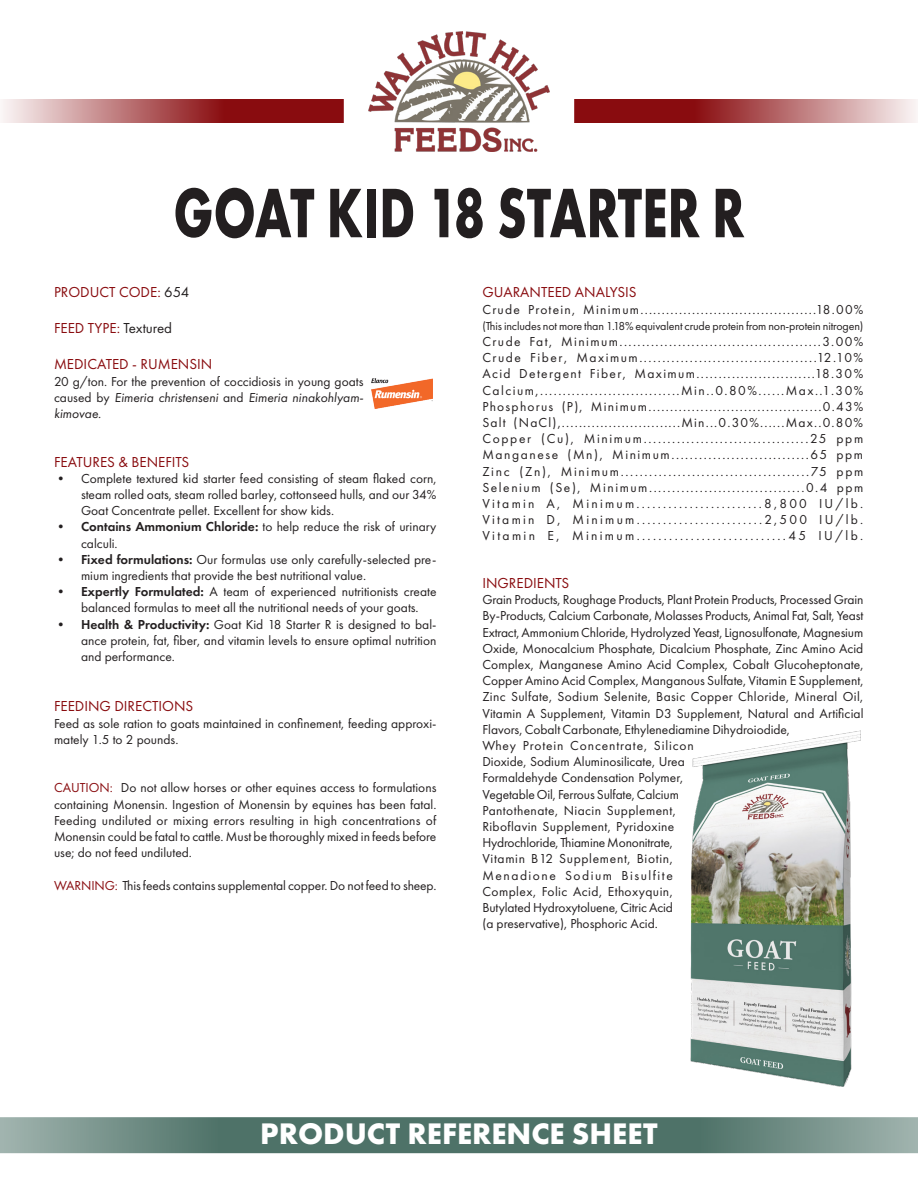
<style>
.page{position:relative;width:918px;height:1188px;background:#fff}
.page>*{position:absolute;margin:0;border:0;box-sizing:border-box;transform-origin:0 0}
.t1{font:700 72.6px "Futura PT";color:#231f20;scale:.71 1}
.t2{font:700 30.9px "Futura PT";color:#fff}
.t3{font:15px "Futura PT";color:#890c0f}
.t4{font:13.5px/16.2px "Futura PT";color:#231f20}
.t5{font:13.5px "Futura PT";letter-spacing:.09em;color:#231f20}
.t6{font:13.5px "Futura PT";letter-spacing:.11em;color:#231f20}
.t7{font:13.5px "Futura PT";letter-spacing:.125em;color:#231f20}
.t8{font:13.5px "Futura PT";letter-spacing:.115em;color:#231f20}
.t9{font:13.5px "Futura PT";letter-spacing:.165em;color:#231f20}
.t10{font:13.5px "Futura PT";letter-spacing:.105em;color:#231f20}
.t11{font:13.5px "Futura PT";letter-spacing:.095em;color:#231f20}
.t12{font:13.5px "Futura PT";letter-spacing:.1em;color:#231f20}
.t13{font:13.5px "Futura PT";letter-spacing:.175em;color:#231f20}
.t14{font:12px "Futura PT";letter-spacing:-.01em;color:#231f20}
.s1{color:#231f20}
.s2{font-style:italic}
.s3{font-weight:600}
.s4{color:#890c0f}
</style>
<div class="page">
<img style="left:369px;top:32px;width:180px;height:119px">
<svg style="left:3px;top:99px;width:341px;height:24px;background:#ad5759"></svg>
<svg style="left:574px;top:99px;width:342px;height:24px;background:#ad5759"></svg>
<svg style="left:0;top:1117px;width:459px;height:36px;background:#628279"></svg>
<svg style="left:459px;top:1117px;width:459px;height:36px;background:#628279"></svg>
<img style="left:690px;top:730px;width:170px;height:356px">
<img style="left:371px;top:378px;width:61px;height:31px">
<p class="t1" style="left:173px;top:166px;width:806px">GOAT KID 18 STARTER R</p>
<p class="t3" style="left:54px;top:283px;width:137px">PRODUCT CODE: <span class="s1">654</span></p>
<p class="t3" style="left:54px;top:319px;width:120px">FEED TYPE: <span class="s1">Textured</span></p>
<p class="t3" style="left:54px;top:355px;width:160px">MEDICATED - RUMENSIN</p>
<p class="t4" style="left:54px;top:373px;width:311px;text-align:justify">20 g/ton. For the prevention of coccidiosis in young goats caused by <span class="s2">Eimeria christenseni</span> and <span class="s2">Eimeria ninakohlyam&shy;kimovae.</span></p>
<p class="t3" style="left:54px;top:453px;width:137px">FEATURES &amp; BENEFITS</p>
<p class="t4" style="left:81px;top:470px;width:357px;text-align:justify;text-indent:-27px">• Complete textured kid starter feed consisting of steam flaked corn, steam rolled oats, steam rolled barley, cottonseed hulls, and our 34% Goat Concentrate pellet. Excellent for show kids.</p>
<p class="t4" style="left:81px;top:519px;width:357px;text-indent:-27px"><span class="s3">• Contains Ammonium Chloride:</span> to help reduce the risk of urinary calculi.</p>
<p class="t4" style="left:81px;top:551px;width:357px;text-indent:-27px"><span class="s3">• Fixed formulations:</span> Our formulas use only carefully-selected pre&shy;mium ingredients that provide the best nutritional value.</p>
<p class="t4" style="left:81px;top:583px;width:357px;text-indent:-27px"><span class="s3">• Expertly Formulated:</span> A team of experienced nutritionists create balanced formulas to meet all the nutritional needs of your goats.</p>
<p class="t4" style="left:81px;top:616px;width:357px;text-align:justify;text-indent:-27px"><span class="s3">• Health &amp; Productivity:</span> Goat Kid 18 Starter R is designed to bal&shy;ance protein, fat, fiber, and vitamin levels to ensure optimal nutrition and performance.</p>
<p class="t3" style="left:54px;top:697px;width:141px">FEEDING DIRECTIONS</p>
<p class="t4" style="left:54px;top:715px;width:384px">Feed as sole ration to goats maintained in confinement, feeding approxi&shy;mately 1.5 to 2 pounds.</p>
<p class="t4" style="left:54px;top:780px;width:384px;text-align:justify"><span class="s4">CAUTION:</span> Do not allow horses or other equines access to formulations containing Monensin. Ingestion of Monensin by equines has been fatal.<br>Feeding undiluted or mixing errors resulting in high concentrations of Monensin could be fatal to cattle. Must be thoroughly mixed in feeds before use; do not feed undiluted.</p>
<p class="t4" style="left:54px;top:877px;width:384px"><span class="s4">WARNING:</span> This feeds contains supplemental copper. Do not feed to sheep.</p>
<p class="t3" style="left:482px;top:283px;width:156px">GUARANTEED ANALYSIS</p>
<p class="t5" style="left:482px;top:301px;width:383px">Crude Protein, Minimum.........................................18.00%</p>
<p class="t14" style="left:482px;top:319px;width:383px">(This includes not more than 1.18% equivalent crude protein from non-protein nitrogen)</p>
<p class="t10" style="left:482px;top:333px;width:383px">Crude Fat, Minimum.............................................3.00%</p>
<p class="t6" style="left:482px;top:350px;width:382px">Crude Fiber, Maximum.......................................12.10%</p>
<p class="t12" style="left:482px;top:366px;width:382px">Acid Detergent Fiber, Maximum...........................18.30%</p>
<p class="t6" style="left:482px;top:382px;width:383px">Calcium,...............................Min..0.80%......Max..1.30%</p>
<p class="t11" style="left:482px;top:398px;width:383px">Phosphorus (P), Minimum........................................0.43%</p>
<p class="t5" style="left:482px;top:414px;width:382px">Salt (NaCl),............................Min...0.30%......Max..0.80%</p>
<p class="t7" style="left:482px;top:431px;width:382px">Copper (Cu), Minimum...................................25 ppm</p>
<p class="t8" style="left:482px;top:447px;width:382px">Manganese (Mn), Minimum..............................65 ppm</p>
<p class="t7" style="left:482px;top:463px;width:382px">Zinc (Zn), Minimum........................................75 ppm</p>
<p class="t8" style="left:482px;top:479px;width:382px">Selenium (Se), Minimum..................................0.4 ppm</p>
<p class="t9" style="left:482px;top:495px;width:382px">Vitamin A, Minimum........................8,800 IU/lb.</p>
<p class="t9" style="left:482px;top:512px;width:383px">Vitamin D, Minimum........................2,500 IU/lb.</p>
<p class="t13" style="left:482px;top:528px;width:382px">Vitamin E, Minimum............................45 IU/lb.</p>
<p class="t3" style="left:482px;top:574px;width:88px">INGREDIENTS</p>
<p class="t4" style="left:482px;top:592px;width:383px">Grain Products, Roughage Products, Plant Protein Products, Processed Grain By-Products, Calcium Carbonate, Molasses Products, Animal Fat, Salt, Yeast Extract, Ammonium Chloride, Hydrolyzed Yeast, Lignosulfonate, Magnesium Oxide, Monocalcium Phosphate, Dicalcium Phosphate, Zinc Amino Acid Complex, Manganese Amino Acid Complex, Cobalt Glucoheptonate, Copper Amino Acid Complex, Manganous Sulfate, Vitamin E Supplement, Zinc Sulfate, Sodium Selenite, Basic Copper Chloride, Mineral Oil, Vitamin A Supplement, Vitamin D3 Supplement, Natural and Artificial Flavors, Cobalt Carbonate, Ethylenediamine Dihydroiodide,<br>Whey Protein Concentrate, Silicon<br>Dioxide, Sodium Aluminosilicate, Urea<br>Formaldehyde Condensation Polymer,<br>Vegetable Oil, Ferrous Sulfate, Calcium<br>Pantothenate, Niacin Supplement,<br>Riboflavin Supplement, Pyridoxine<br>Hydrochloride, Thiamine Mononitrate,<br>Vitamin B12 Supplement, Biotin,<br>Menadione Sodium Bisulfite<br>Complex, Folic Acid, Ethoxyquin,<br>Butylated Hydroxytoluene, Citric Acid<br>(a preservative), Phosphoric Acid.</p>
<h2 class="t2" style="left:260px;top:1113px;width:399px">PRODUCT REFERENCE SHEET</h2>
</div>
